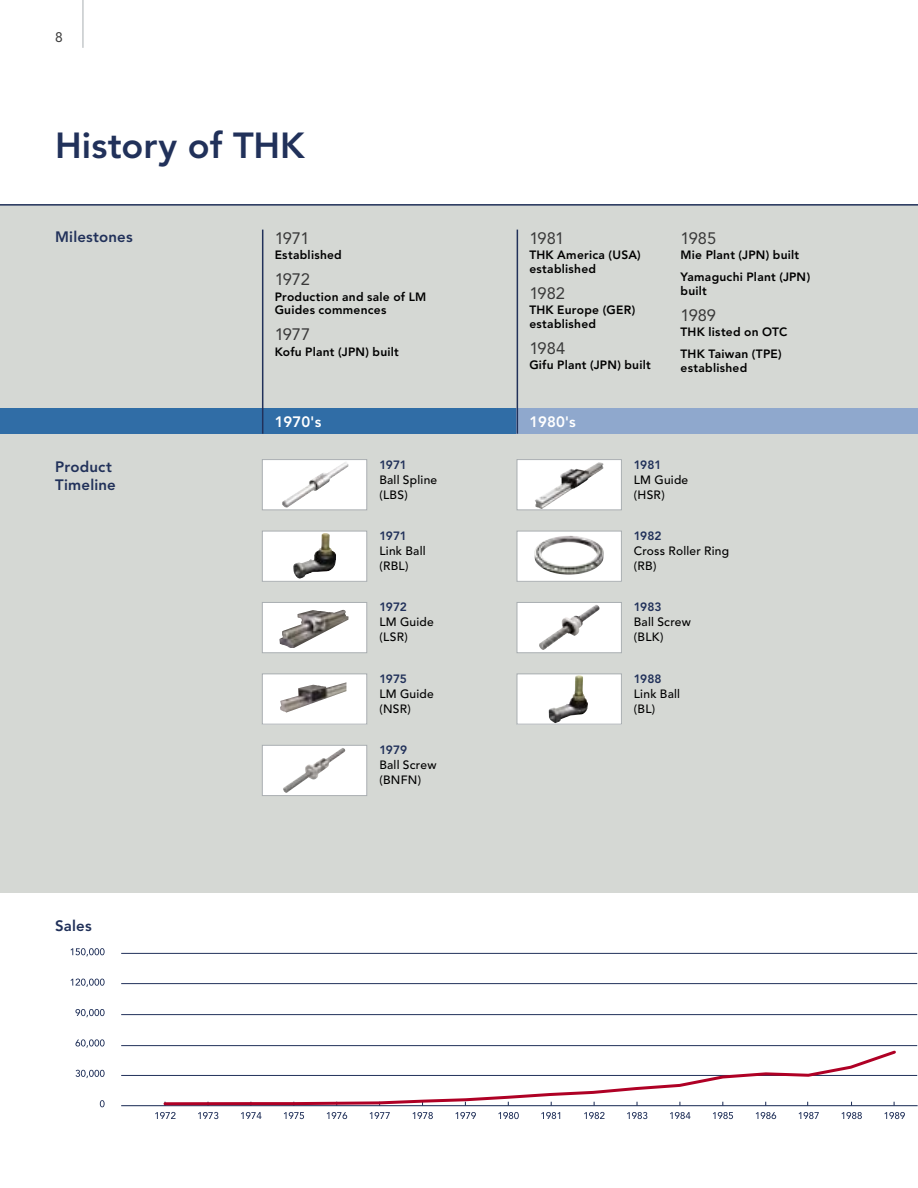
<style>
.page{position:relative;width:918px;height:1188px;background:#fff}
.page>*{position:absolute;margin:0;border:0;box-sizing:border-box;transform-origin:0 0}
.t1{font:800 36px "Avenir";color:#21315a}
.t2{font:16.5px "Avenir";letter-spacing:-.01em;color:#393939}
.t3{font:800 15px/18px "Avenir";letter-spacing:.01em;color:#21315a}
.t4{font:800 15px "Avenir";color:#fff}
.t5{font:13.8px "Avenir";color:#393939}
.t6{font:800 12px/13.5px "Avenir";letter-spacing:.02em;color:#000}
.t7{font:500 12px/15px "Avenir";letter-spacing:.02em;color:#000}
.t8{font:800 12px "Avenir";letter-spacing:-.01em;color:#21315a}
</style>
<div class="page">
<div style="left:0;top:204px;width:918px;height:689px;background:#d5d8d4"></div>
<div style="left:0;top:408px;width:918px;height:26px;background:#306da6"></div>
<div style="left:517px;top:408px;width:401px;height:26px;background:#8fa8cd"></div>
<hr style="left:262px;top:230px;width:1px;height:204px;background:#21315a">
<hr style="left:517px;top:230px;width:1px;height:204px;background:#21315a">
<div style="left:262px;top:745px;width:105px;height:51px;background:#fff"></div>
<div style="left:262px;top:745px;width:105px;height:51px;border:1px solid #a9aeb1"></div>
<div style="left:262px;top:602px;width:105px;height:51px;background:#fff"></div>
<div style="left:262px;top:602px;width:105px;height:51px;border:1px solid #a9aeb1"></div>
<div style="left:262px;top:674px;width:105px;height:50px;background:#fff"></div>
<div style="left:262px;top:674px;width:105px;height:51px;border:1px solid #a9aeb1"></div>
<div style="left:262px;top:531px;width:105px;height:50px;background:#fff"></div>
<div style="left:262px;top:531px;width:105px;height:51px;border:1px solid #a9aeb1"></div>
<div style="left:262px;top:460px;width:105px;height:50px;background:#fff"></div>
<div style="left:262px;top:459px;width:105px;height:51px;border:1px solid #a9aeb1"></div>
<div style="left:517px;top:460px;width:104px;height:50px;background:#fff"></div>
<div style="left:517px;top:459px;width:105px;height:51px;border:1px solid #a9aeb1"></div>
<div style="left:517px;top:531px;width:104px;height:50px;background:#fff"></div>
<div style="left:517px;top:531px;width:105px;height:51px;border:1px solid #a9aeb1"></div>
<div style="left:517px;top:602px;width:104px;height:51px;background:#fff"></div>
<div style="left:517px;top:602px;width:105px;height:51px;border:1px solid #a9aeb1"></div>
<div style="left:517px;top:674px;width:104px;height:50px;background:#fff"></div>
<div style="left:517px;top:674px;width:105px;height:51px;border:1px solid #a9aeb1"></div>
<img style="left:535px;top:462px;width:69px;height:47px">
<img style="left:534px;top:536px;width:70px;height:39px">
<img style="left:539px;top:604px;width:61px;height:46px">
<img style="left:549px;top:675px;width:39px;height:48px">
<img style="left:283px;top:748px;width:59px;height:45px">
<img style="left:280px;top:610px;width:68px;height:37px">
<img style="left:280px;top:682px;width:66px;height:31px">
<img style="left:293px;top:533px;width:43px;height:46px">
<img style="left:282px;top:462px;width:67px;height:46px">
<hr style="left:121px;top:953px;width:796px;height:1px;background:#21315a">
<hr style="left:121px;top:983px;width:796px;height:1px;background:#21315a">
<hr style="left:121px;top:1014px;width:796px;height:1px;background:#21315a">
<hr style="left:121px;top:1045px;width:796px;height:1px;background:#21315a">
<hr style="left:121px;top:1075px;width:796px;height:1px;background:#21315a">
<svg style="left:71px;top:948px;width:34px;height:8px"></svg>
<svg style="left:71px;top:979px;width:34px;height:8px"></svg>
<svg style="left:75px;top:1009px;width:30px;height:8px"></svg>
<svg style="left:75px;top:1039px;width:30px;height:9px"></svg>
<svg style="left:76px;top:1070px;width:29px;height:8px"></svg>
<svg style="left:100px;top:1100px;width:5px;height:7px"></svg>
<hr style="left:121px;top:1105px;width:797px;height:1px;background:#21315a">
<svg style="left:155px;top:1050px;width:750px;height:69px"></svg>
<hr style="left:83px;top:0;width:1px;height:48px;background:#a9aeb1">
<hr style="left:0;top:204px;width:918px;height:2px;background:#21315a">
<p class="t5" style="left:55px;top:30px;width:9px">8</p>
<h1 class="t1" style="left:55px;top:124px;width:251px">History of THK</h1>
<p class="t3" style="left:55px;top:228px;width:79px">Milestones</p>
<h2 class="t2" style="left:275px;top:228px;width:36px">1971</h2>
<p class="t6" style="left:275px;top:248px;width:69px">Established</p>
<h2 class="t2" style="left:275px;top:270px;width:37px">1972</h2>
<p class="t6" style="left:275px;top:290px;width:153px">Production and sale of LM<br>Guides commences</p>
<h2 class="t2" style="left:275px;top:325px;width:37px">1977</h2>
<p class="t6" style="left:275px;top:345px;width:126px">Kofu Plant (JPN) built</p>
<h2 class="t2" style="left:529px;top:228px;width:37px">1981</h2>
<p class="t6" style="left:529px;top:248px;width:113px">THK America (USA) established</p>
<h2 class="t2" style="left:529px;top:283px;width:37px">1982</h2>
<p class="t6" style="left:529px;top:303px;width:108px">THK Europe (GER) established</p>
<h2 class="t2" style="left:529px;top:338px;width:37px">1984</h2>
<p class="t6" style="left:529px;top:358px;width:123px">Gifu Plant (JPN) built</p>
<p class="t4" style="left:275px;top:413px;width:48px">1970's</p>
<p class="t4" style="left:529px;top:413px;width:48px">1980's</p>
<h2 class="t2" style="left:681px;top:228px;width:37px">1985</h2>
<p class="t6" style="left:681px;top:244px;width:131px;line-height:22px">Mie Plant (JPN) built<br>Yamaguchi Plant (JPN)</p>
<p class="t6" style="left:681px;top:284px;width:28px">built</p>
<h2 class="t2" style="left:681px;top:305px;width:37px">1989</h2>
<p class="t6" style="left:681px;top:321px;width:108px;line-height:22px">THK listed on OTC<br>THK Taiwan (TPE)</p>
<p class="t6" style="left:681px;top:361px;width:68px">established</p>
<p class="t3" style="left:55px;top:458px;width:62px">Product<br>Timeline</p>
<p class="t3" style="left:55px;top:917px;width:38px">Sales</p>
<p class="t8" style="left:379px;top:457px;width:29px">1971</p>
<p class="t7" style="left:379px;top:472px;width:59px">Ball Spline (LBS)</p>
<p class="t8" style="left:379px;top:529px;width:29px">1971</p>
<p class="t7" style="left:379px;top:544px;width:48px">Link Ball (RBL)</p>
<p class="t8" style="left:379px;top:600px;width:29px">1972</p>
<p class="t7" style="left:379px;top:615px;width:56px">LM Guide (LSR)</p>
<p class="t8" style="left:379px;top:671px;width:29px">1975</p>
<p class="t7" style="left:379px;top:686px;width:56px">LM Guide (NSR)</p>
<p class="t8" style="left:379px;top:743px;width:29px">1979</p>
<p class="t7" style="left:379px;top:758px;width:59px">Ball Screw (BNFN)</p>
<p class="t8" style="left:634px;top:457px;width:29px">1981</p>
<p class="t7" style="left:634px;top:472px;width:56px">LM Guide (HSR)</p>
<p class="t8" style="left:634px;top:529px;width:29px">1982</p>
<p class="t7" style="left:634px;top:544px;width:97px">Cross Roller Ring (RB)</p>
<p class="t8" style="left:634px;top:600px;width:29px">1983</p>
<p class="t7" style="left:634px;top:615px;width:59px">Ball Screw (BLK)</p>
<p class="t8" style="left:634px;top:671px;width:29px">1988</p>
<p class="t7" style="left:634px;top:686px;width:48px">Link Ball (BL)</p>
</div>
